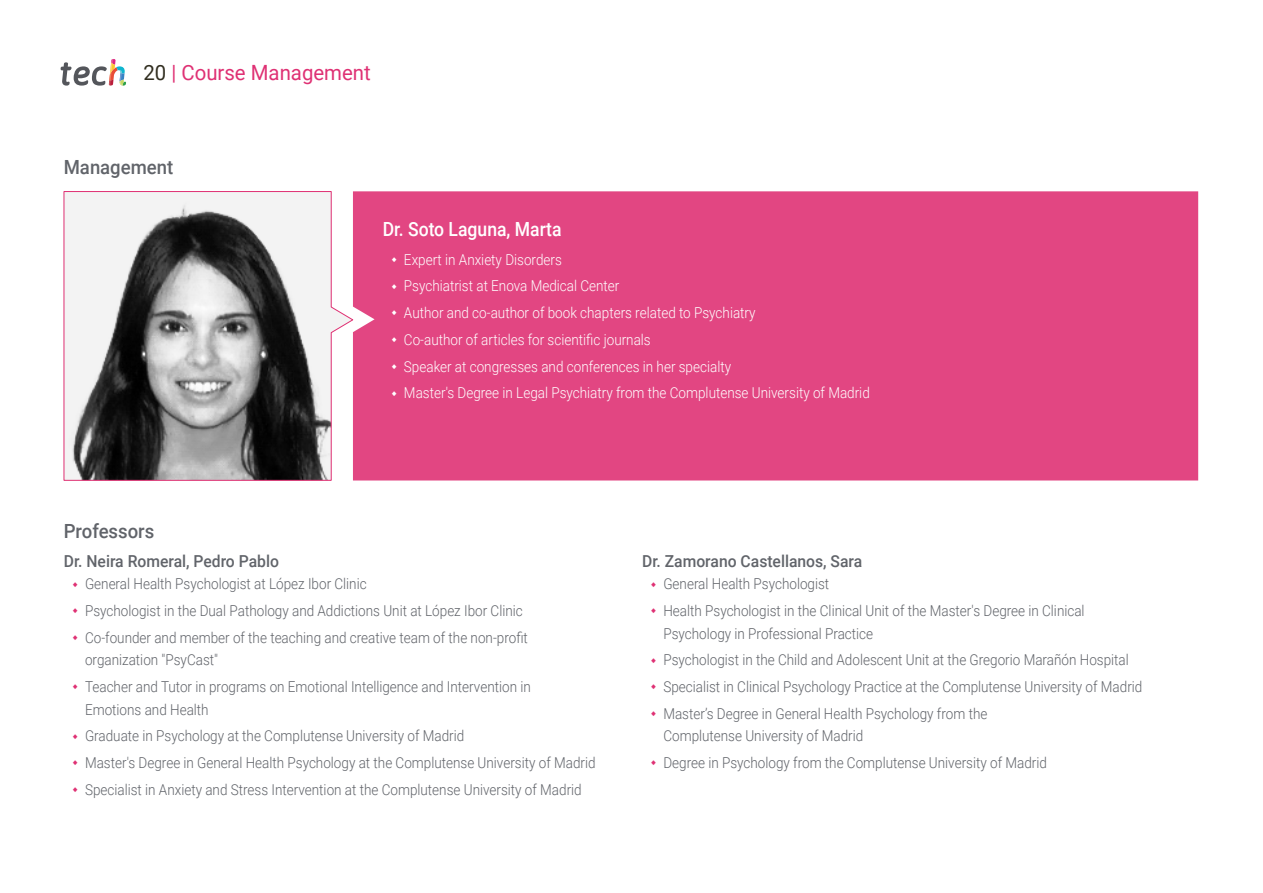
<style>
.page{position:relative;width:1263px;height:893px;background:#fff}
.page>*{position:absolute;margin:0;border:0;box-sizing:border-box;transform-origin:0 0}
.t1{font:21px "Roboto";color:#df3174}
.t2{font:500 19.5px "Roboto";color:#61646a;scale:.95 1}
.t3{font:500 19.5px "Roboto";color:#fff;scale:.9 1}
.t4{font:500 16.5px "Roboto";color:#61646a;scale:.95 1}
.t5{font:300 15px/26.7px "Roboto";color:#61646a;scale:.9 1}
.t6{font:300 15px/26.7px "Roboto";color:#fff;scale:.9 1}
.s1{color:#312e20}
</style>
<div class="page">
<svg style="left:61px;top:59px;width:65px;height:27px"></svg>
<div style="left:353px;top:191px;width:845px;height:289px;background:#e24682"></div>
<svg style="left:64px;top:191px;width:289px;height:290px"></svg>
<svg style="left:392px;top:257px;width:5px;height:5px"></svg>
<svg style="left:392px;top:284px;width:5px;height:5px"></svg>
<svg style="left:392px;top:310px;width:5px;height:5px"></svg>
<svg style="left:392px;top:337px;width:5px;height:5px"></svg>
<svg style="left:392px;top:364px;width:5px;height:5px"></svg>
<svg style="left:392px;top:391px;width:5px;height:5px"></svg>
<h1 class="t1" style="left:144px;top:57px;width:229px"><span class="s1">20</span> | Course Management</h1>
<h2 class="t2" style="left:64px;top:154px;width:117px">Management</h2>
<h2 class="t2" style="left:64px;top:517px;width:97px">Professors</h2>
<h2 class="t3" style="left:383px;top:215px;width:200px">Dr. Soto Laguna, Marta</h2>
<p class="t6" style="left:404px;top:245px;width:519px">Expert in Anxiety Disorders<br>Psychiatrist at Enova Medical Center<br>Author and co-author of book chapters related to Psychiatry<br>Co-author of articles for scientific journals<br>Speaker at congresses and conferences in her specialty<br>Master's Degree in Legal Psychiatry from the Complutense University of Madrid</p>
<p class="t4" style="left:64px;top:550px;width:228px">Dr. Neira Romeral, Pedro Pablo</p>
<p class="t5" style="left:85px;top:570px;width:494px">General Health Psychologist at López Ibor Clinic<br>Psychologist in the Dual Pathology and Addictions Unit at López Ibor Clinic<br>Co-founder and member of the teaching and creative team of the non-profit</p>
<p class="t5" style="left:85px;top:646px;width:497px">organization "PsyCast"<br>Teacher and Tutor in programs on Emotional Intelligence and Intervention in</p>
<p class="t5" style="left:85px;top:695px;width:569px">Emotions and Health<br>Graduate in Psychology at the Complutense University of Madrid<br>Master's Degree in General Health Psychology at the Complutense University of Madrid Specialist in Anxiety and Stress Intervention at the Complutense University of Madrid</p>
<p class="t4" style="left:642px;top:550px;width:233px">Dr. Zamorano Castellanos, Sara</p>
<p class="t5" style="left:663px;top:570px;width:470px">General Health Psychologist<br>Health Psychologist in the Clinical Unit of the Master's Degree in Clinical</p>
<p class="t5" style="left:663px;top:619px;width:534px">Psychology in Professional Practice<br>Psychologist in the Child and Adolescent Unit at the Gregorio Marañón Hospital Specialist in Clinical Psychology Practice at the Complutense University of Madrid Master’s Degree in General Health Psychology from the</p>
<p class="t5" style="left:663px;top:722px;width:428px">Complutense University of Madrid<br>Degree in Psychology from the Complutense University of Madrid</p>
</div>
